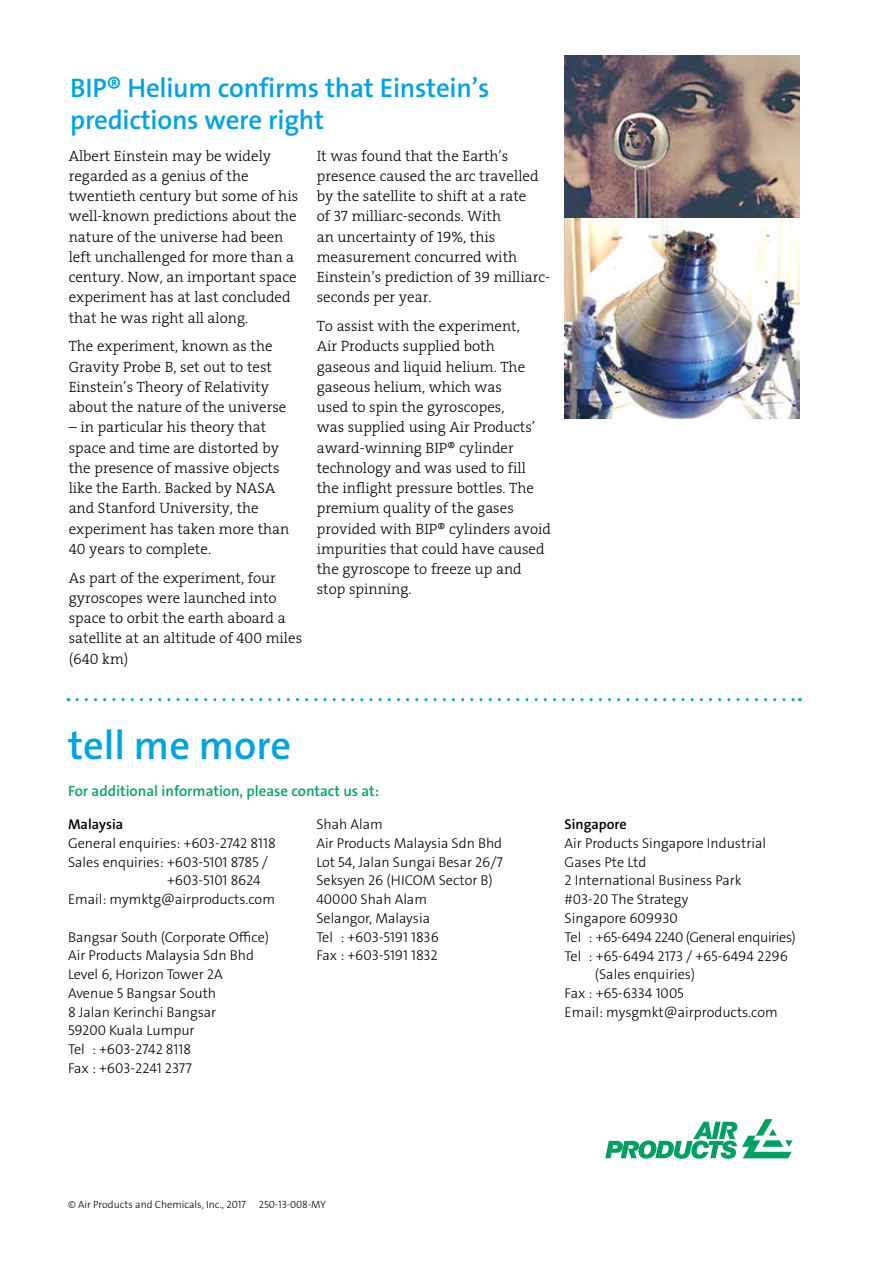
<style>
.page{position:relative;width:893px;height:1263px;background:#fff}
.page>*{position:absolute;margin:0;border:0;box-sizing:border-box;transform-origin:0 0}
.t1{font:600 40.5px "The Sans Os F";color:#00a4e3}
.t2{font:600 27px/32.4px "The Sans LF";letter-spacing:-.01em;color:#00a4e3}
.t3{font:15px/20.2px "The Serif LP3 Lig";color:#000}
.t4{font:600 15px "The Sans Os F";color:#00a85f}
.t5{font:300 14.25px/18.8px "The Sans LF";color:#000}
.t6{font:300 14.25px "The Sans LF";letter-spacing:-.025em;color:#000}
.t7{font:600 14.25px "The Sans LF";color:#000}
.t8{font:300 10.5px "The Sans LF";color:#000}
</style>
<div class="page">
<svg style="left:605px;top:1119px;width:188px;height:40px"></svg>
<img style="left:565px;top:55px;width:234px;height:364px">
<svg style="left:77px;top:698px;width:723px;height:3px"></svg>
<h2 class="t2" style="left:70px;top:72px;width:421px">BIP® Helium confirms that Einstein’s predictions were right</h2>
<p class="t3" style="left:69px;top:146px;width:231px">Albert Einstein may be widely regarded as a genius of the twentieth century but some of his well-known predictions about the nature of the universe had been left unchallenged for more than a century. Now, an important space experiment has at last concluded that he was right all along.</p>
<p class="t3" style="left:69px;top:336px;width:219px">The experiment, known as the<br>Gravity Probe B, set out to test<br>Einstein’s Theory of Relativity about the nature of the universe</p>
<p class="t3" style="left:69px;top:417px;width:222px">– in particular his theory that space and time are distorted by the presence of massive objects like the Earth. Backed by NASA and Stanford University, the experiment has taken more than<br>40 years to complete.</p>
<p class="t3" style="left:69px;top:568px;width:235px">As part of the experiment, four gyroscopes were launched into space to orbit the earth aboard a satellite at an altitude of 400 miles (640 km)</p>
<p class="t3" style="left:317px;top:146px;width:235px">It was found that the Earth’s presence caused the arc travelled by the satellite to shift at a rate<br>of 37 milliarc-seconds. With<br>an uncertainty of 19%, this measurement concurred with<br>Einstein’s prediction of 39 milliarc&shy;seconds per year.</p>
<p class="t3" style="left:317px;top:316px;width:236px">To assist with the experiment,<br>Air Products supplied both gaseous and liquid helium. The gaseous helium, which was<br>used to spin the gyroscopes,<br>was supplied using Air Products’ award-winning BIP® cylinder technology and was used to fill the inflight pressure bottles. The premium quality of the gases provided with BIP® cylinders avoid impurities that could have caused the gyroscope to freeze up and stop spinning.</p>
<h1 class="t1" style="left:68px;top:719px;width:225px">tell me more</h1>
<p class="t4" style="left:68px;top:782px;width:313px">For additional information, please contact us at:</p>
<p class="t7" style="left:68px;top:815px;width:57px">Malaysia</p>
<p class="t5" style="left:68px;top:834px;width:209px">General enquiries: +603-2742 8118</p>
<p class="t5" style="left:68px;top:852px;width:201px">Sales enquiries: +603-5101 8785 /</p>
<p class="t5" style="left:167px;top:871px;width:95px">+603-5101 8624</p>
<p class="t5" style="left:68px;top:890px;width:208px">Email: mymktg@airproducts.com</p>
<p class="t5" style="left:68px;top:927px;width:203px">Bangsar South (Corporate Office)<br>Air Products Malaysia Sdn Bhd<br>Level 6, Horizon Tower 2A<br>Avenue 5 Bangsar South<br>8 Jalan Kerinchi Bangsar<br>59200 Kuala Lumpur<br>Tel : +603-2742 8118<br>Fax : +603-2241 2377</p>
<p class="t5" style="left:316px;top:815px;width:188px">Shah Alam<br>Air Products Malaysia Sdn Bhd<br>Lot 54, Jalan Sungai Besar 26/7<br>Seksyen 26 (HICOM Sector B)<br>40000 Shah Alam<br>Selangor, Malaysia<br>Tel : +603-5191 1836<br>Fax : +603-5191 1832</p>
<p class="t7" style="left:565px;top:815px;width:64px">Singapore</p>
<p class="t5" style="left:565px;top:834px;width:203px">Air Products Singapore Industrial</p>
<p class="t5" style="left:565px;top:853px;width:83px">Gases Pte Ltd</p>
<p class="t5" style="left:565px;top:871px;width:179px">2 International Business Park</p>
<p class="t5" style="left:565px;top:890px;width:125px">#03-20 The Strategy</p>
<p class="t5" style="left:565px;top:909px;width:115px">Singapore 609930</p>
<p class="t6" style="left:565px;top:928px;width:233px">Tel : +65-6494 2240 (General enquiries)</p>
<p class="t5" style="left:565px;top:946px;width:225px">Tel : +65-6494 2173 / +65-6494 2296</p>
<p class="t5" style="left:595px;top:965px;width:102px">(Sales enquiries)</p>
<p class="t5" style="left:565px;top:984px;width:121px">Fax : +65-6334 1005</p>
<p class="t5" style="left:565px;top:1003px;width:215px">Email: mysgmkt@airproducts.com</p>
<p class="t8" style="left:68px;top:1197px;width:259px">© Air Products and Chemicals, Inc., 2017 250-13-008-MY</p>
</div>
